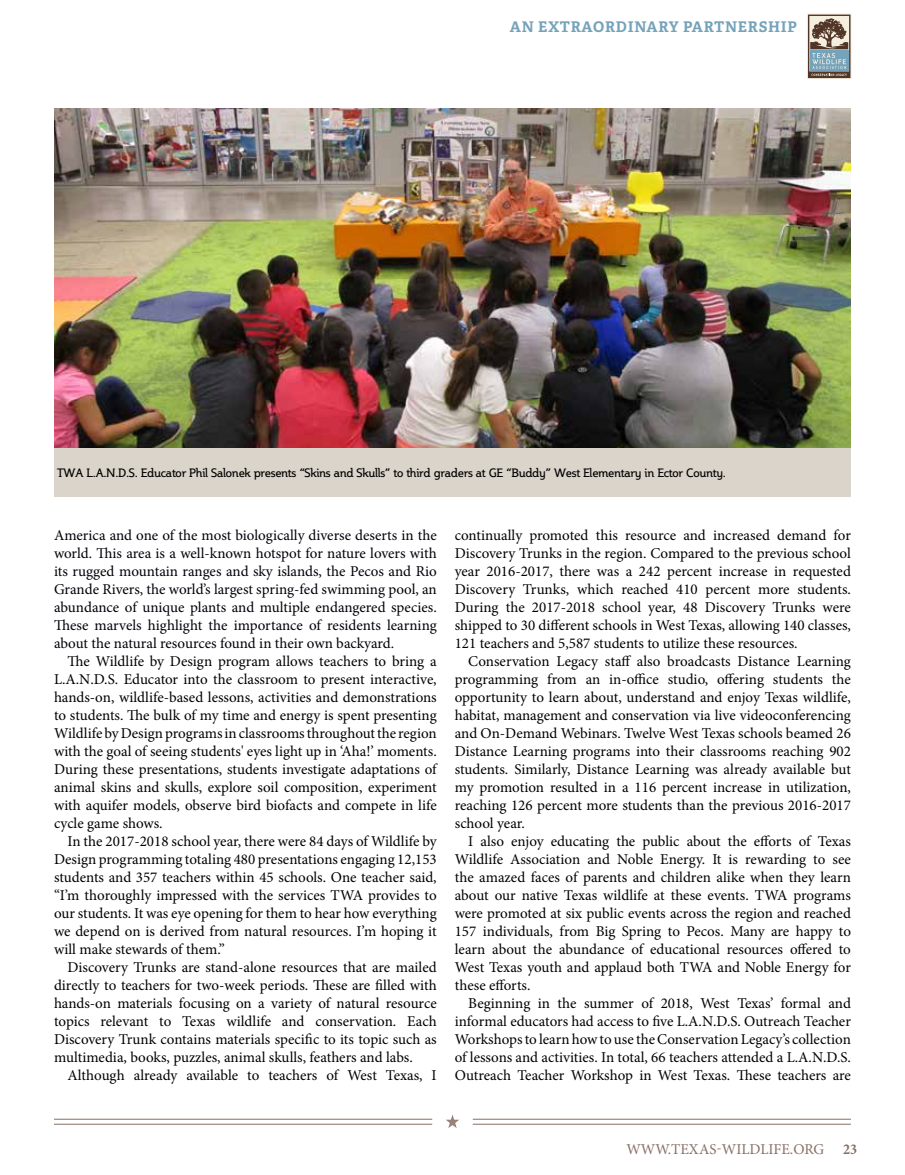
<style>
.page{position:relative;width:905px;height:1175px;background:#fff}
.page>*{position:absolute;margin:0;border:0;box-sizing:border-box;transform-origin:0 0}
.t1{font:15px/18px "Minion Pro";color:#000;text-align:justify}
.t2{font:15px/18px "Minion Pro";color:#00000a;text-align:justify}
.t3{font:15px "Minion Pro";color:#886f63}
.t4{font:700 condensed 15px "Minion Pro";color:#886f63}
.t5{font:700 14.7px "Adelle Basic";letter-spacing:.05em;color:#75a3ba}
.t6{font:12px "Steinem";letter-spacing:-.01em;color:#000}
</style>
<div class="page">
<svg style="left:446px;top:1114px;width:13px;height:14px"></svg>
<hr style="left:472px;top:1118px;width:378px;height:1px;background:#886f63">
<hr style="left:472px;top:1123px;width:378px;height:1px;background:#886f63">
<hr style="left:54px;top:1118px;width:378px;height:1px;background:#886f63">
<hr style="left:54px;top:1123px;width:378px;height:1px;background:#886f63">
<svg style="left:807px;top:14px;width:44px;height:65px;background:#95948f"></svg>
<img style="left:54px;top:108px;width:796px;height:340px">
<div style="left:54px;top:448px;width:796px;height:49px;background:#dad4ca"></div>
<p class="t5" style="left:510px;top:18px;width:289px">AN EXTRAORDINARY PARTNERSHIP</p>
<p class="t6" style="left:57px;top:466px;width:670px">TWA L.A.N.D.S. Educator Phil Salonek presents “Skins and Skulls” to third graders at GE “Buddy” West Elementary in Ector County.</p>
<p class="t2" style="left:54px;top:526px;width:384px">America and one of the most biologically diverse deserts in the world. This area is a well-known hotspot for nature lovers with its rugged mountain ranges and sky islands, the Pecos and Rio Grande Rivers, the world’s largest spring-fed swimming pool, an abundance of unique plants and multiple endangered species.<br>These marvels highlight the importance of residents learning about the natural resources found in their own backyard.</p>
<p class="t1" style="left:54px;top:652px;width:384px;text-indent:14px">The Wildlife by Design program allows teachers to bring a L.A.N.D.S. Educator into the classroom to present interactive, hands-on, wildlife-based lessons, activities and demonstrations to students. The bulk of my time and energy is spent presenting Wildlife by Design programs in classrooms throughout the region with the goal of seeing students' eyes light up in ‘Aha!’ moments.<br>During these presentations, students investigate adaptations of animal skins and skulls, explore soil composition, experiment with aquifer models, observe bird biofacts and compete in life cycle game shows.</p>
<p class="t1" style="left:54px;top:832px;width:384px;text-indent:14px">In the 2017-2018 school year, there were 84 days of Wildlife by Design programming totaling 480 presentations engaging 12,153 students and 357 teachers within 45 schools. One teacher said, “I’m thoroughly impressed with the services TWA provides to our students. It was eye opening for them to hear how everything we depend on is derived from natural resources. I’m hoping it will make stewards of them.”</p>
<p class="t1" style="left:54px;top:958px;width:384px;text-indent:14px">Discovery Trunks are stand-alone resources that are mailed directly to teachers for two-week periods. These are filled with hands-on materials focusing on a variety of natural resource topics relevant to Texas wildlife and conservation. Each Discovery Trunk contains materials specific to its topic such as multimedia, books, puzzles, animal skulls, feathers and labs.</p>
<p class="t1" style="left:68px;top:1066px;width:371px">Although already available to teachers of West Texas, I</p>
<p class="t1" style="left:454px;top:526px;width:398px">continually promoted this resource and increased demand for Discovery Trunks in the region. Compared to the previous school year 2016-2017, there was a 242 percent increase in requested Discovery Trunks, which reached 410 percent more students.<br>During the 2017-2018 school year, 48 Discovery Trunks were shipped to 30 different schools in West Texas, allowing 140 classes, 121 teachers and 5,587 students to utilize these resources.</p>
<p class="t1" style="left:454px;top:652px;width:398px;text-indent:14px">Conservation Legacy staff also broadcasts Distance Learning programming from an in-office studio, offering students the opportunity to learn about, understand and enjoy Texas wildlife, habitat, management and conservation via live videoconferencing and On-Demand Webinars. Twelve West Texas schools beamed 26<br>Distance Learning programs into their classrooms reaching 902 students. Similarly, Distance Learning was already available but my promotion resulted in a 116 percent increase in utilization, reaching 126 percent more students than the previous 2016-2017 school year.</p>
<p class="t1" style="left:454px;top:832px;width:398px;text-indent:14px">I also enjoy educating the public about the efforts of Texas Wildlife Association and Noble Energy. It is rewarding to see the amazed faces of parents and children alike when they learn about our native Texas wildlife at these events. TWA programs were promoted at six public events across the region and reached 157 individuals, from Big Spring to Pecos. Many are happy to learn about the abundance of educational resources offered to West Texas youth and applaud both TWA and Noble Energy for these efforts.</p>
<p class="t1" style="left:454px;top:994px;width:398px;text-indent:14px">Beginning in the summer of 2018, West Texas’ formal and informal educators had access to five L.A.N.D.S. Outreach Teacher Workshops to learn how to use the Conservation Legacy’s collection of lessons and activities. In total, 66 teachers attended a L.A.N.D.S.<br>Outreach Teacher Workshop in West Texas. These teachers are</p>
<p class="t3" style="left:626px;top:1139px;width:199px">WWW.TEXAS-WILDLIFE.ORG</p>
<p class="t4" style="left:843px;top:1138px;width:15px">23</p>
</div>
